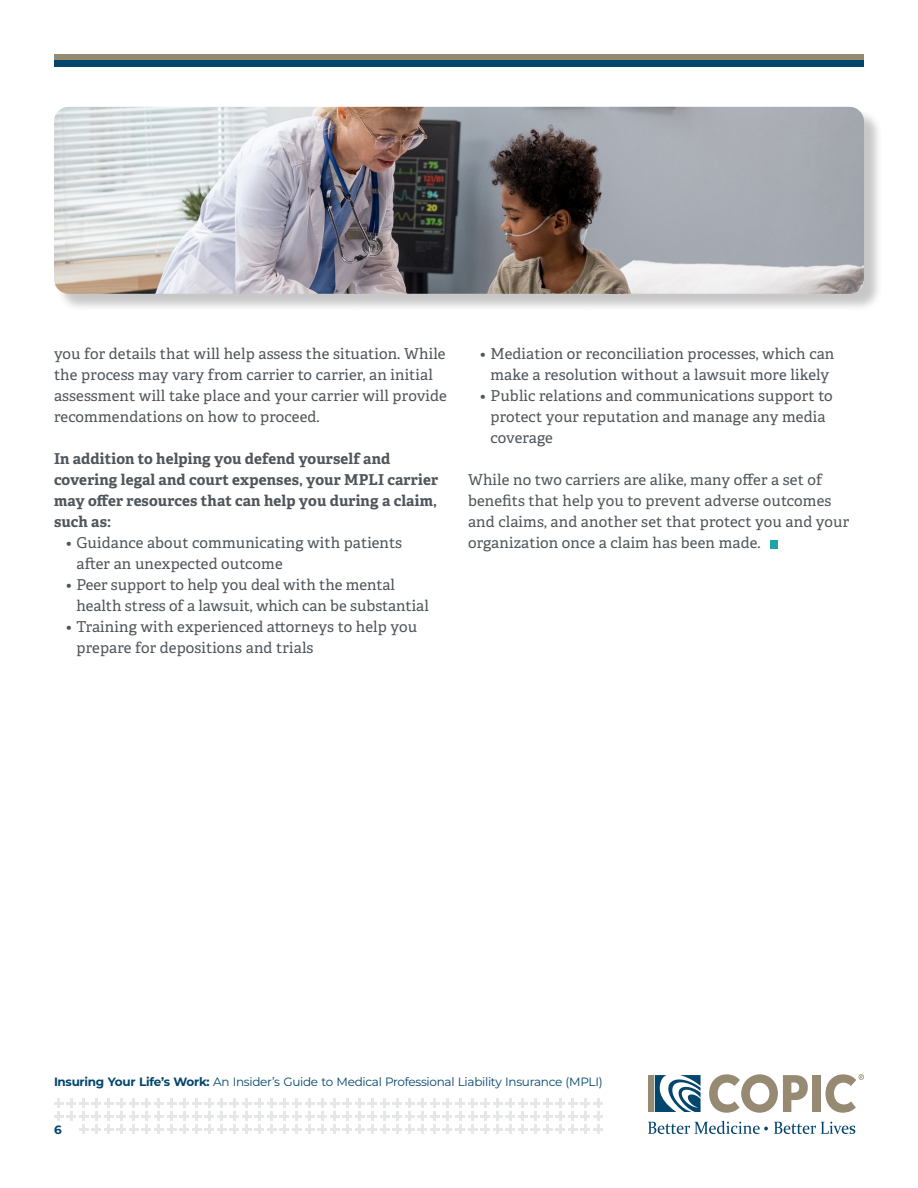
<style>
.page{position:relative;width:918px;height:1188px;background:#fff}
.page>*{position:absolute;margin:0;border:0;box-sizing:border-box;transform-origin:0 0}
.t1{font:15px/21px "Adelle";letter-spacing:.01em;color:#4f555a}
.t2{font:700 15px/21px "Adelle";letter-spacing:.01em;color:#4f555a}
.t3{font:12px "Montserrat";letter-spacing:-.025em;color:#03456b}
.t4{font:700 12px "Montserrat";color:#03456b}
.s1{font-weight:700}
</style>
<div class="page">
<div style="left:648px;top:1075px;width:6px;height:37px;background:#968a73"></div>
<svg style="left:648px;top:1121px;width:120px;height:13px"></svg>
<svg style="left:774px;top:1122px;width:81px;height:12px"></svg>
<svg style="left:709px;top:1074px;width:99px;height:39px"></svg>
<div style="left:812px;top:1075px;width:8px;height:37px;background:#968a73"></div>
<svg style="left:655px;top:1075px;width:46px;height:37px"></svg>
<svg style="left:825px;top:1074px;width:39px;height:39px"></svg>
<svg style="left:54px;top:1098px;width:549px;height:36px"></svg>
<div style="left:54px;top:54px;width:810px;height:6px;background:#968a73"></div>
<div style="left:54px;top:60px;width:810px;height:7px;background:#03456b"></div>
<div style="left:770px;top:540px;width:7px;height:8px;background:#1fa4a5"></div>
<div style="left:56px;top:109px;width:826px;height:204px;background:#231f20;opacity:.25"></div>
<img style="left:54px;top:107px;width:810px;height:187px">
<p class="t1" style="left:54px;top:343px;width:394px">you for details that will help assess the situation. While the process may vary from carrier to carrier, an initial assessment will take place and your carrier will provide recommendations on how to proceed.</p>
<p class="t2" style="left:54px;top:448px;width:386px">In addition to helping you defend yourself and covering legal and court expenses, your MPLI carrier may offer resources that can help you during a claim, such as:</p>
<p class="t1" style="left:76px;top:532px;width:327px;text-indent:-10px">• Guidance about communicating with patients after an unexpected outcome</p>
<p class="t1" style="left:76px;top:574px;width:354px;text-indent:-10px">• Peer support to help you deal with the mental health stress of a lawsuit, which can be substantial</p>
<p class="t1" style="left:76px;top:616px;width:342px;text-indent:-10px">• Training with experienced attorneys to help you prepare for depositions and trials</p>
<p class="t1" style="left:480px;top:343px;width:356px;text-align:center">• Mediation or reconciliation processes, which can make a resolution without a lawsuit more likely</p>
<p class="t1" style="left:490px;top:385px;width:344px;text-indent:-10px">• Public relations and communications support to protect your reputation and manage any media coverage</p>
<p class="t1" style="left:468px;top:469px;width:383px">While no two carriers are alike, many offer a set of benefits that help you to prevent adverse outcomes and claims, and another set that protect you and your organization once a claim has been made.</p>
<p class="t3" style="left:54px;top:1073px;width:550px"><span class="s1">Insuring Your Life’s Work:</span> An Insider’s Guide to Medical Professional Liability Insurance (MPLI)</p>
<p class="t4" style="left:54px;top:1121px;width:9px">6</p>
</div>
